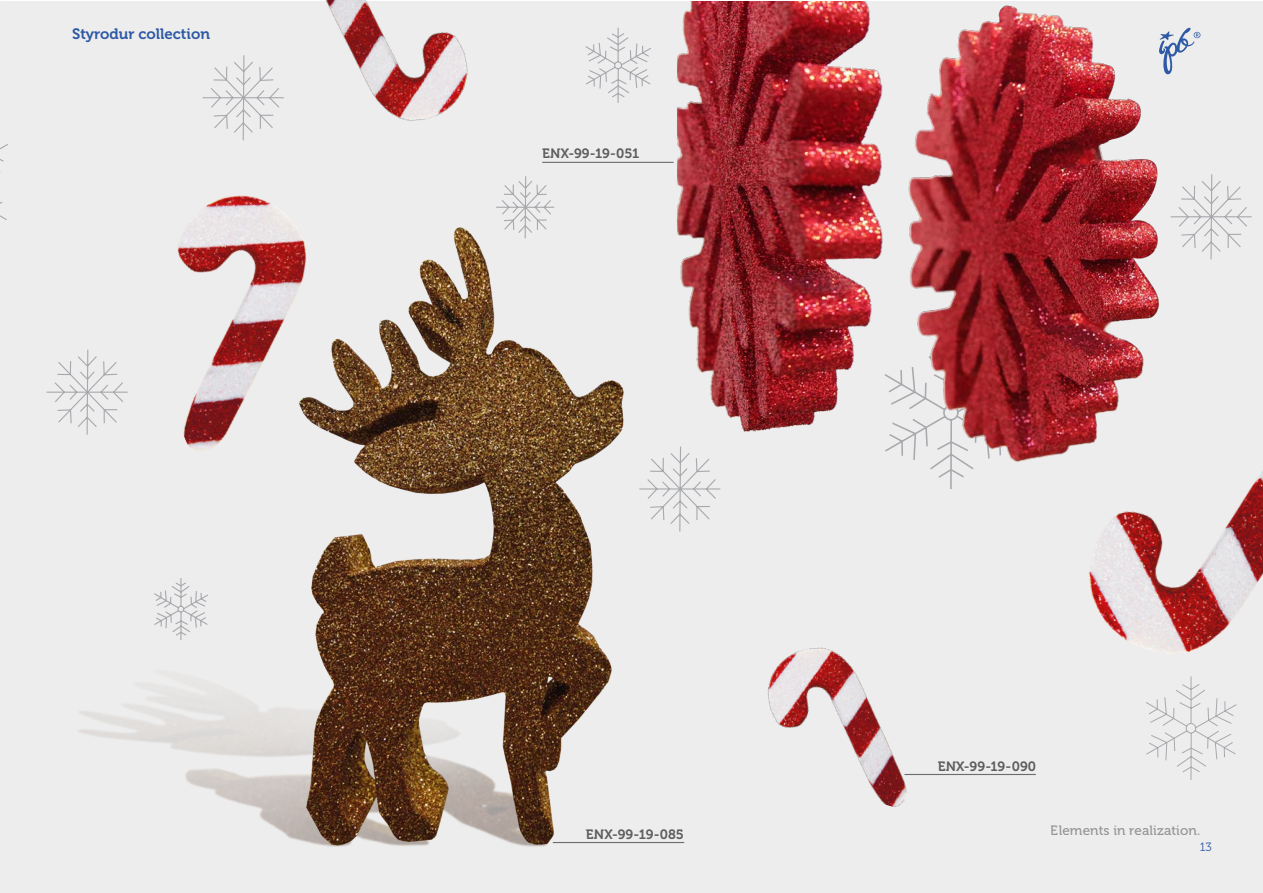
<style>
.page{position:relative;width:1263px;height:893px;background:#fff}
.page>*{position:absolute;margin:0;border:0;box-sizing:border-box;transform-origin:0 0}
.t1{font:15px "Museo 700";color:#2e59a4}
.Kod_produktu{font:13.5px "Museo 700";letter-spacing:.005em;color:#5e5e5e}
.t2{font:13.5px "Museo 500";letter-spacing:.005em;color:#6c6d70}
.Wymiary_produktu{font:13.5px "Museo 700";color:#5e5e5e}
.t3{font:12px "Museo 300";color:#2e59a4}
</style>
<div class="page">
<div style="left:0;top:1px;width:1263px;height:892px;background:#ededed"></div>
<svg style="left:1175px;top:28px;width:26px;height:28px"></svg>
<img style="left:767px;top:647px;width:140px;height:160px">
<img style="left:1089px;top:471px;width:174px;height:181px">
<img style="left:245px;top:0;width:223px;height:222px">
<svg style="left:46px;top:362px;width:14px;height:61px"></svg>
<svg style="left:202px;top:54px;width:83px;height:87px"></svg>
<svg style="left:1175px;top:174px;width:77px;height:86px"></svg>
<svg style="left:496px;top:176px;width:59px;height:46px"></svg>
<svg style="left:1146px;top:676px;width:91px;height:104px"></svg>
<svg style="left:585px;top:27px;width:62px;height:76px"></svg>
<img style="left:60px;top:222px;width:603px;height:625px">
<hr style="left:904px;top:774px;width:132px;height:1px;background:#6c6d70">
<hr style="left:553px;top:842px;width:131px;height:1px;background:#6c6d70">
<hr style="left:542px;top:162px;width:132px;height:1px;background:#6c6d70">
<svg style="left:0;top:144px;width:8px;height:76px"></svg>
<img style="left:647px;top:1px;width:528px;height:524px">
<p class="t1" style="left:72px;top:25px;width:139px">Styrodur collection</p>
<p class="Wymiary_produktu" style="left:542px;top:146px;width:99px">ENX-99-19-051</p>
<p class="Kod_produktu" style="left:586px;top:827px;width:100px">ENX-99-19-085</p>
<p class="Kod_produktu" style="left:938px;top:758px;width:100px">ENX-99-19-090</p>
<p class="t2" style="left:1051px;top:822px;width:151px">Elements in realization.</p>
<p class="t3" style="left:1200px;top:840px;width:13px">13</p>
</div>
